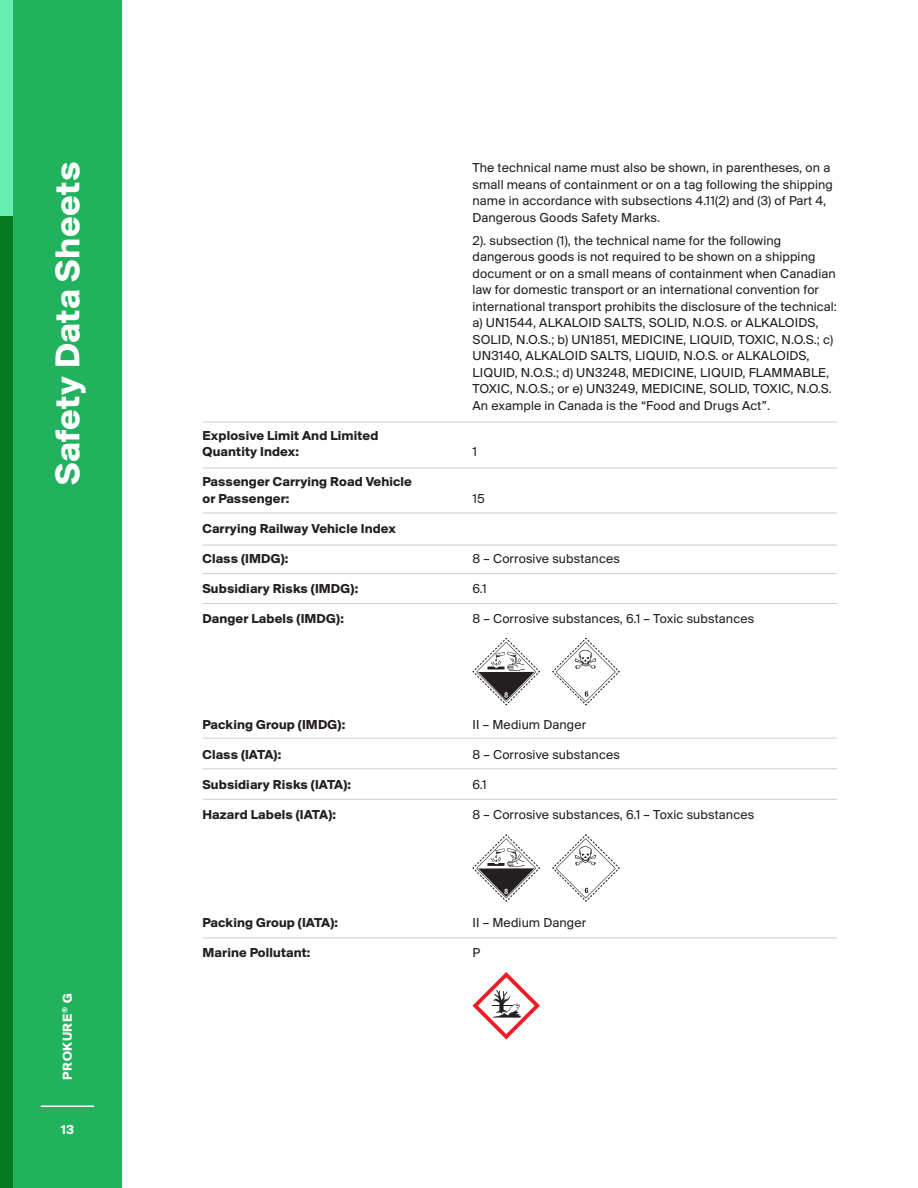
<style>
.page{position:relative;width:918px;height:1188px;background:#fff}
.page>*{position:absolute;margin:0;border:0;box-sizing:border-box;transform-origin:0 0}
.t1{font:700 36px "Suisse BP Intl";letter-spacing:.01em;color:#fff}
.t2{font:13.5px/16.5px "Suisse BP Intl";letter-spacing:.01em;color:#231f20}
.t3{font:700 13.5px/16.5px "Suisse BP Intl";letter-spacing:.01em;color:#231f20}
.t4{font:700 13.5px "Suisse BP Intl";letter-spacing:.05em;color:#fff}
</style>
<div class="page">
<div style="left:0;top:0;width:122px;height:1188px;background:#20b25d"></div>
<hr style="left:41px;top:1106px;width:53px;height:1px;background:#fff">
<div style="left:0;top:216px;width:14px;height:972px;background:#047c21"></div>
<div style="left:0;top:0;width:14px;height:216px;background:#66efb1"></div>
<hr style="left:203px;top:937px;width:633px;height:1px;background:#d1d2d4">
<hr style="left:203px;top:799px;width:633px;height:1px;background:#d1d2d4">
<hr style="left:203px;top:768px;width:633px;height:1px;background:#d1d2d4">
<hr style="left:203px;top:738px;width:633px;height:1px;background:#d1d2d4">
<hr style="left:203px;top:603px;width:633px;height:1px;background:#d1d2d4">
<hr style="left:203px;top:573px;width:633px;height:1px;background:#d1d2d4">
<hr style="left:203px;top:544px;width:633px;height:2px;background:#d1d2d4">
<hr style="left:203px;top:512px;width:633px;height:2px;background:#d1d2d4">
<hr style="left:203px;top:467px;width:633px;height:2px;background:#d1d2d4">
<hr style="left:203px;top:422px;width:633px;height:1px;background:#d1d2d4">
<svg style="left:472px;top:637px;width:68px;height:69px"></svg>
<svg style="left:552px;top:637px;width:68px;height:69px"></svg>
<svg style="left:472px;top:834px;width:68px;height:68px"></svg>
<svg style="left:552px;top:834px;width:68px;height:68px"></svg>
<svg style="left:472px;top:972px;width:68px;height:67px"></svg>
<h1 class="t1" style="left:46px;top:485px;width:325px;rotate:-90deg">Safety Data Sheets</h1>
<p class="t4" style="left:60px;top:1080px;width:88px;rotate:-90deg">PROKURE<sup>®</sup> G</p>
<p class="t4" style="left:61px;top:1122px;width:15px">13</p>
<p class="t3" style="left:202px;top:427px;width:178px">Explosive Limit And Limited<br>Quantity Index:</p>
<p class="t3" style="left:202px;top:473px;width:211px">Passenger Carrying Road Vehicle or Passenger:</p>
<p class="t2" style="left:472px;top:159px;width:362px">The technical name must also be shown, in parentheses, on a small means of containment or on a tag following the shipping name in accordance with subsections 4.11(2) and (3) of Part 4, Dangerous Goods Safety Marks.</p>
<p class="t2" style="left:472px;top:232px;width:366px">2). subsection (1), the technical name for the following dangerous goods is not required to be shown on a shipping document or on a small means of containment when Canadian law for domestic transport or an international convention for international transport prohibits the disclosure of the technical: a) UN1544, ALKALOID SALTS, SOLID, N.O.S. or ALKALOIDS, SOLID, N.O.S.; b) UN1851, MEDICINE, LIQUID, TOXIC, N.O.S.; c)<br>UN3140, ALKALOID SALTS, LIQUID, N.O.S. or ALKALOIDS, LIQUID, N.O.S.; d) UN3248, MEDICINE, LIQUID, FLAMMABLE, TOXIC, N.O.S.; or e) UN3249, MEDICINE, SOLID, TOXIC, N.O.S.<br>An example in Canada is the “Food and Drugs Act”.</p>
<p class="t2" style="left:473px;top:443px;width:6px">1</p>
<p class="t2" style="left:473px;top:490px;width:14px">15</p>
<p class="t3" style="left:202px;top:520px;width:195px">Carrying Railway Vehicle Index</p>
<p class="t3" style="left:202px;top:550px;width:87px">Class (IMDG):</p>
<p class="t2" style="left:472px;top:550px;width:149px">8 – Corrosive substances</p>
<p class="t3" style="left:202px;top:580px;width:157px">Subsidiary Risks (IMDG):</p>
<p class="t2" style="left:473px;top:580px;width:16px">6.1</p>
<p class="t3" style="left:202px;top:610px;width:143px">Danger Labels (IMDG):</p>
<p class="t2" style="left:472px;top:610px;width:283px">8 – Corrosive substances, 6.1 – Toxic substances</p>
<p class="t3" style="left:202px;top:716px;width:144px">Packing Group (IMDG):</p>
<p class="t2" style="left:472px;top:716px;width:115px">II – Medium Danger</p>
<p class="t3" style="left:202px;top:746px;width:80px">Class (IATA):</p>
<p class="t2" style="left:472px;top:746px;width:149px">8 – Corrosive substances</p>
<p class="t3" style="left:202px;top:776px;width:150px">Subsidiary Risks (IATA):</p>
<p class="t2" style="left:473px;top:776px;width:16px">6.1</p>
<p class="t3" style="left:202px;top:806px;width:135px">Hazard Labels (IATA):</p>
<p class="t2" style="left:472px;top:806px;width:283px">8 – Corrosive substances, 6.1 – Toxic substances</p>
<p class="t3" style="left:202px;top:914px;width:137px">Packing Group (IATA):</p>
<p class="t2" style="left:472px;top:914px;width:115px">II – Medium Danger</p>
<p class="t3" style="left:202px;top:944px;width:110px">Marine Pollutant:</p>
<p class="t2" style="left:473px;top:944px;width:9px">P</p>
</div>
